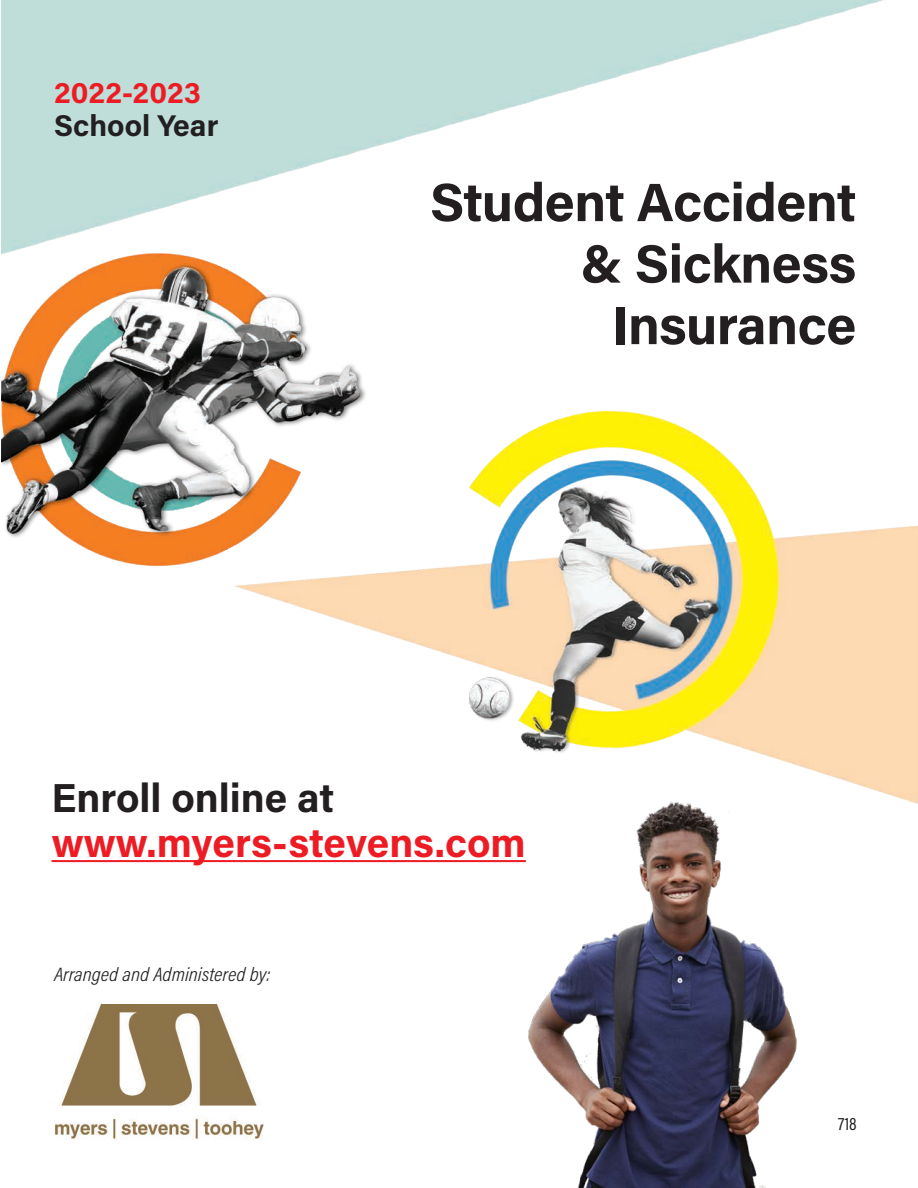
<style>
.page{position:relative;width:918px;height:1188px;background:#fff}
.page>*{position:absolute;margin:0;border:0;box-sizing:border-box;transform-origin:0 0}
.t1{font:700 54px/61.5px "Acumin Pro";letter-spacing:-.01em;color:#231f20;text-align:right}
.t2{font:700 40.5px "Acumin Pro";letter-spacing:-.005em;color:#ed1c24}
.t3{font:700 40.5px "Acumin Pro";color:#231f20}
.t4{font:700 30px "Acumin Pro";color:#231f20}
.t5{font:700 30px "Acumin Pro";letter-spacing:.005em;color:#ed1c24}
.t6{font:italic 300 19.5px "Acumin Pro Cond";color:#231f20;scale:1.1 1}
.t7{font:18px "Acumin Pro Cond";color:#231f20}
</style>
<div class="page">
<hr style="left:52px;top:860px;width:474px;height:2px;background:#ed1c24">
<img style="left:54px;top:1005px;width:210px;height:135px">
<img style="left:517px;top:824px;width:280px;height:364px">
<img style="left:2px;top:0;width:916px;height:824px">
<p class="t5" style="left:54px;top:71px;width:148px">2022-2023</p>
<p class="t4" style="left:54px;top:104px;width:166px">School Year</p>
<p class="t1" style="left:430px;top:169px;width:428px">Student Accident &amp; Sickness<br>Insurance</p>
<p class="t3" style="left:52px;top:769px;width:284px">Enroll online at</p>
<p class="t2" style="left:52px;top:814px;width:476px">www.myers-stevens.com</p>
<p class="t6" style="left:54px;top:962px;width:198px">Arranged and Administered by:</p>
<p class="t7" style="left:838px;top:1112px;width:20px">718</p>
</div>
